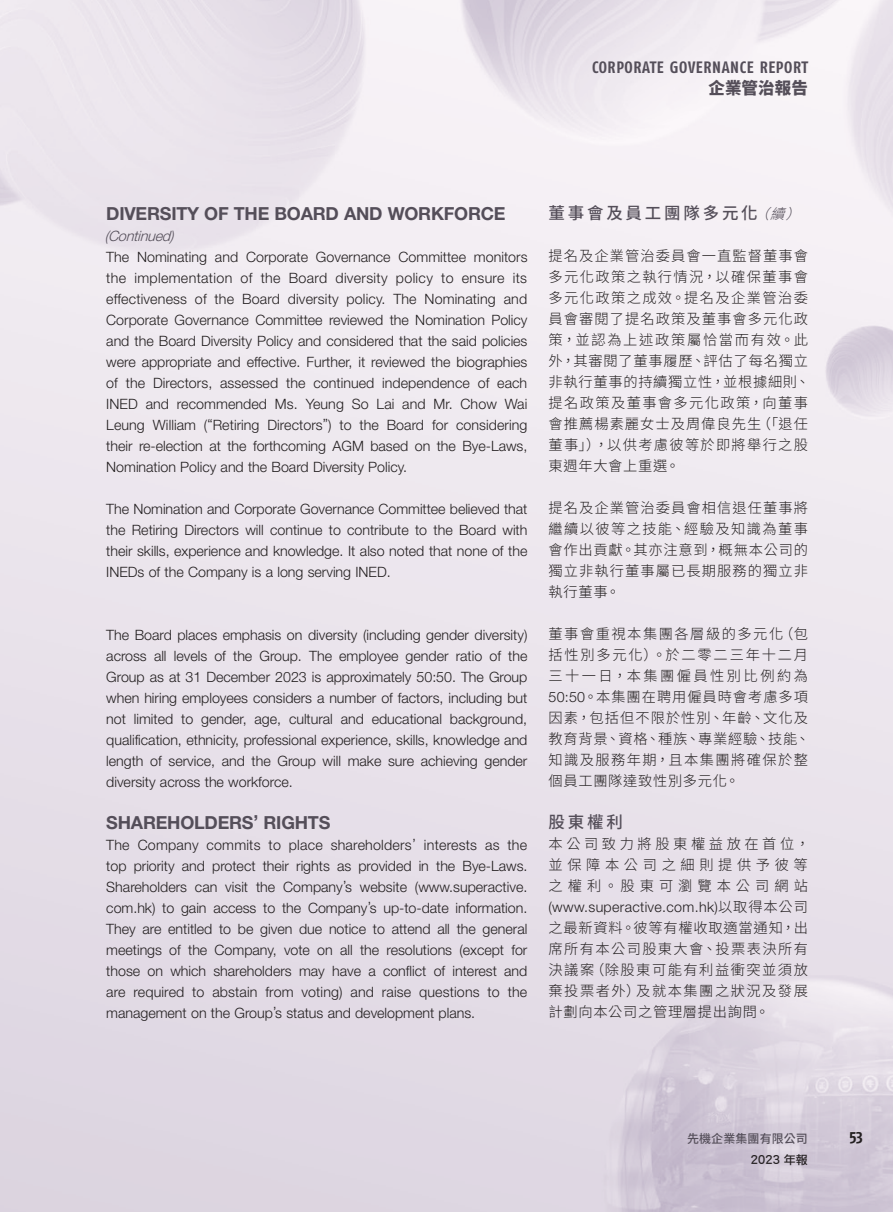
<style>
.page{position:relative;width:893px;height:1212px;background:#fff}
.page>*{position:absolute;margin:0;border:0;box-sizing:border-box;transform-origin:0 0}
.Heading_1{font:700 18px "Helvetica Neue LT Std";letter-spacing:-.01em;color:#544e59}
.t1{font:700 16.5px "Fago Co Lf";letter-spacing:.04em;color:#544e59}
.C_Heading_1{font:500 16.5px "Source Han Sans TC";letter-spacing:.17em;color:#544e59}
.t2{font:800 16.5px "Source Han Sans TC";letter-spacing:.005em;color:#544e59}
.t3{font:700 16.5px "Fago Co Lf";color:#231f20}
.Body_Text{font:300 14.25px/21px "Helvetica Neue LT Std";color:#231f20;text-align:justify}
.C_Body_Text{font:300 14.25px/21px "Source Han Sans TC";letter-spacing:.095em;color:#231f20}
.C_Body_Text-2{font:300 14.25px/21px "Source Han Sans TC";letter-spacing:.075em;color:#231f20}
.Heading_1-2{font:italic 300 14.25px "Helvetica Neue LT Std";color:#544e59}
.t4{font:500 12px "Source Han Sans TC";letter-spacing:.01em;color:#544e59}
.t5{font:12px "Li Hei Pro";letter-spacing:-.035em;color:#231f20}
.s1{font-weight:300;font-style:italic;font-size:14.25px}
.s2{font-family:"Helvetica Neue LT Std"}
</style>
<div class="page">
<p class="t1" style="left:592px;top:58px;width:217px">CORPORATE GOVERNANCE REPORT</p>
<p class="t2" style="left:708px;top:79px;width:101px">企業管治報告</p>
<p class="Heading_1" style="left:106px;top:202px;width:401px">DIVERSITY OF THE BOARD AND WORKFORCE</p>
<p class="Heading_1-2" style="left:105px;top:227px;width:71px">(Continued)</p>
<p class="Body_Text" style="left:106px;top:246px;width:423px">The Nominating and Corporate Governance Committee monitors the implementation of the Board diversity policy to ensure its effectiveness of the Board diversity policy. The Nominating and Corporate Governance Committee reviewed the Nomination Policy and the Board Diversity Policy and considered that the said policies were appropriate and effective. Further, it reviewed the biographies of the Directors, assessed the continued independence of each INED and recommended Ms. Yeung So Lai and Mr. Chow Wai Leung William (“Retiring Directors”) to the Board for considering their re-election at the forthcoming AGM based on the Bye-Laws, Nomination Policy and the Board Diversity Policy.</p>
<p class="Body_Text" style="left:106px;top:498px;width:423px">The Nomination and Corporate Governance Committee believed that the Retiring Directors will continue to contribute to the Board with their skills, experience and knowledge. It also noted that none of the INEDs of the Company is a long serving INED.</p>
<p class="Body_Text" style="left:106px;top:624px;width:423px">The Board places emphasis on diversity (including gender diversity) across all levels of the Group. The employee gender ratio of the Group as at 31 December 2023 is approximately 50:50. The Group when hiring employees considers a number of factors, including but not limited to gender, age, cultural and educational background, qualification, ethnicity, professional experience, skills, knowledge and length of service, and the Group will make sure achieving gender diversity across the workforce.</p>
<p class="Heading_1" style="left:106px;top:811px;width:226px">SHAREHOLDERS’ RIGHTS</p>
<p class="Body_Text" style="left:106px;top:834px;width:423px">The Company commits to place shareholders’ interests as the top priority and protect their rights as provided in the Bye-Laws.<br>Shareholders can visit the Company’s website (www.superactive. com.hk) to gain access to the Company’s up-to-date information.<br>They are entitled to be given due notice to attend all the general meetings of the Company, vote on all the resolutions (except for those on which shareholders may have a conflict of interest and are required to abstain from voting) and raise questions to the management on the Group’s status and development plans.</p>
<p class="C_Heading_1" style="left:549px;top:203px;width:264px">董事會及員工團隊多元化<span class="s1">（續）</span></p>
<p class="C_Body_Text-2" style="left:549px;top:245px;width:263px">提名及企業管治委員會一直監督董事會多元化政策之執行情況，以確保董事會多元化政策之成效。提名及企業管治委員會審閱了提名政策及董事會多元化政策，並認為上述政策屬恰當而有效。此外，其審閱了董事履歷、評估了每名獨立非執行董事的持續獨立性，並根據細則、提名政策及董事會多元化政策，向董事會推薦楊素麗女士及周偉良先生（「退任董事」），以供考慮彼等於即將舉行之股東週年大會上重選。</p>
<p class="C_Body_Text" style="left:549px;top:497px;width:261px;text-align:justify">提名及企業管治委員會相信退任董事將繼續以彼等之技能、經驗及知識為董事會作出貢獻。其亦注意到，概無本公司的獨立非執行董事屬已長期服務的獨立非執行董事。</p>
<p class="C_Body_Text" style="left:549px;top:623px;width:263px">董事會重視本集團各層級的多元化（包括性別多元化）。於二零二三年十二月三十一日，本集團僱員性別比例約為<br><span class="s2">50:50</span>。本集團在聘用僱員時會考慮多項因素，包括但不限於性別、年齡、文化及教育背景、資格、種族、專業經驗、技能、知識及服務年期，且本集團將確保於整個員工團隊達致性別多元化。</p>
<p class="C_Heading_1" style="left:549px;top:812px;width:76px">股東權利</p>
<p class="C_Body_Text" style="left:549px;top:833px;width:263px">本公司致力將股東權益放在首位，並保障本公司之細則提供予彼等之權利。股東可瀏覽本公司網站<span class="s2">(www.superactive.com.hk)</span>以取得本公司之最新資料。彼等有權收取適當通知，出席所有本公司股東大會、投票表決所有決議案（除股東可能有利益衝突並須放棄投票者外）及就本集團之狀況及發展計劃向本公司之管理層提出詢問。</p>
<p class="t4" style="left:687px;top:1132px;width:122px">先機企業集團有限公司</p>
<p class="t3" style="left:849px;top:1127px;width:15px">53</p>
<p class="t5" style="left:750px;top:1154px;width:59px">2023 年報</p>
</div>
